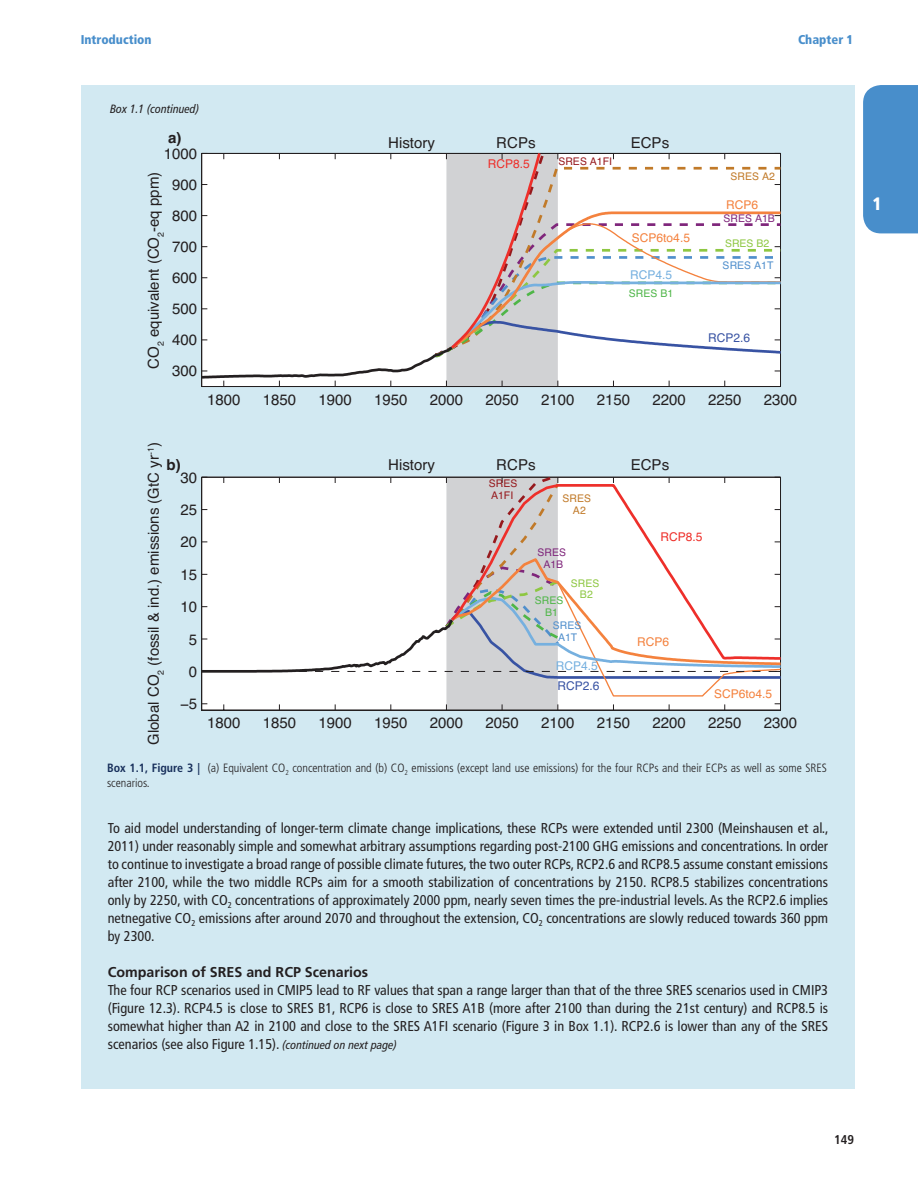
<style>
.page{position:relative;width:918px;height:1188px;background:#fff}
.page>*{position:absolute;margin:0;border:0;box-sizing:border-box;transform-origin:0 0}
.t1{font:900 condensed 18px "Frutiger LT Pro";color:#fff}
.t2{font:15px "Helvetica";color:#231f20}
.t3{font:700 15px "Helvetica";color:#231f20}
.Body{font:condensed 14.25px/18px "Frutiger LT Pro";color:#231f20;text-align:justify}
.Body-2{font:700 14.25px "Frutiger LT Pro";color:#231f20}
.t4{font:900 condensed 12.75px "Frutiger LT Pro";color:#488ecb}
.t5{font:700 condensed 12.75px "Frutiger LT Pro";color:#231f20}
.Figure_Caption{font:300 condensed 12px/15px "Frutiger LT Pro";color:#231f20}
.t6{font:12px "Helvetica";color:#f4823e}
.Box_Body{font:italic condensed 12px "Frutiger LT Pro";color:#231f20}
.t7{font:12px "Helvetica";color:#3853a3}
.t8{font:12px "Helvetica";color:#76b0df}
.t9{font:12px "Helvetica";color:#ee2f2a}
.t10{font:10.5px/12px "Helvetica";color:#96191d}
.t11{font:10.5px/12px "Helvetica";color:#7f267b;text-align:center}
.t12{font:10.5px/12px "Helvetica";color:#508fcc;text-align:center}
.t13{font:10.5px/12px "Helvetica";color:#c17a29;text-align:center}
.t14{font:10.5px/12px "Helvetica";color:#4fb648;text-align:center}
.t15{font:10.5px/10.6px "Helvetica";color:#8ec742;text-align:center}
.s1{font-weight:700;color:#172f5b}
.s2{font-style:italic;font-size:12px}
</style>
<div class="page">
<div style="left:863px;top:85px;width:55px;height:148px;background:#488ecb"></div>
<div style="left:81px;top:85px;width:773px;height:1004px;background:#d2e9f2"></div>
<svg style="left:201px;top:152px;width:580px;height:235px;background:#eeeded"></svg>
<hr style="left:201px;top:477px;width:1px;height:233px;background:#231f20">
<hr style="left:202px;top:710px;width:579px;height:1px;background:#231f20">
<svg style="left:202px;top:476px;width:579px;height:234px;background:#efeded"></svg>
<p class="t4" style="left:81px;top:32px;width:72px">Introduction</p>
<p class="t4" style="left:798px;top:32px;width:57px">Chapter 1</p>
<p class="Box_Body" style="left:110px;top:102px;width:91px">Box 1.1 (continued)</p>
<p class="t3" style="left:168px;top:126px;width:15px">a)</p>
<p class="t2" style="left:388px;top:131px;width:48px">History</p>
<p class="t2" style="left:496px;top:131px;width:41px">RCPs</p>
<p class="t2" style="left:631px;top:131px;width:40px">ECPs</p>
<p class="t2" style="left:164px;top:142px;width:35px">1000</p>
<p class="t10" style="left:558px;top:156px;width:55px">SRES A1FI</p>
<p class="t9" style="left:488px;top:155px;width:44px">RCP8.5</p>
<p class="t2" style="left:142px;top:369px;width:198px;rotate:-90deg">CO<sub>2</sub> equivalent (CO<sub>2</sub>-eq ppm)</p>
<p class="t2" style="left:172px;top:173px;width:27px">900</p>
<p class="t2" style="left:172px;top:204px;width:27px">800</p>
<p class="t2" style="left:172px;top:235px;width:27px">700</p>
<p class="t2" style="left:172px;top:266px;width:27px">600</p>
<p class="t2" style="left:172px;top:298px;width:27px">500</p>
<p class="t2" style="left:172px;top:329px;width:27px">400</p>
<p class="t2" style="left:172px;top:360px;width:27px">300</p>
<p class="t6" style="left:632px;top:229px;width:60px">SCP6to4.5</p>
<p class="t8" style="left:630px;top:265px;width:44px">RCP4.5</p>
<p class="t14" style="left:629px;top:288px;width:46px">SRES B1</p>
<p class="t13" style="left:731px;top:170px;width:46px">SRES A2</p>
<p class="t6" style="left:726px;top:195px;width:34px">RCP6</p>
<p class="t11" style="left:724px;top:213px;width:53px">SRES A1B</p>
<p class="t15" style="left:725px;top:238px;width:46px">SRES B2</p>
<p class="t12" style="left:723px;top:259px;width:52px">SRES A1T</p>
<p class="t7" style="left:708px;top:329px;width:44px">RCP2.6</p>
<p class="t2" style="left:207px;top:388px;width:35px">1800</p>
<p class="t2" style="left:263px;top:388px;width:35px">1850</p>
<p class="t2" style="left:319px;top:388px;width:35px">1900</p>
<p class="t2" style="left:374px;top:388px;width:35px">1950</p>
<p class="t2" style="left:430px;top:388px;width:35px">2000</p>
<p class="t2" style="left:485px;top:388px;width:35px">2050</p>
<p class="t2" style="left:541px;top:388px;width:35px">2100</p>
<p class="t2" style="left:597px;top:388px;width:35px">2150</p>
<p class="t2" style="left:652px;top:388px;width:35px">2200</p>
<p class="t2" style="left:708px;top:388px;width:35px">2250</p>
<p class="t2" style="left:764px;top:388px;width:35px">2300</p>
<p class="t2" style="left:142px;top:745px;width:304px;rotate:-90deg">Global CO<sub>2</sub> (fossil &amp; ind.) emissions (GtC yr<sup>-1</sup>)</p>
<p class="t3" style="left:167px;top:452px;width:16px">b)</p>
<p class="t2" style="left:388px;top:453px;width:48px">History</p>
<p class="t2" style="left:496px;top:453px;width:41px">RCPs</p>
<p class="t2" style="left:631px;top:453px;width:40px">ECPs</p>
<p class="t2" style="left:181px;top:466px;width:18px">30</p>
<p class="t10" style="left:489px;top:477px;width:30px">SRES<br>A1FI</p>
<p class="t13" style="left:563px;top:493px;width:30px">SRES<br>A2</p>
<p class="t2" style="left:181px;top:498px;width:18px">25</p>
<p class="t9" style="left:660px;top:528px;width:44px">RCP8.5</p>
<p class="t2" style="left:181px;top:531px;width:18px">20</p>
<p class="t11" style="left:537px;top:547px;width:30px">SRES<br>A1B</p>
<p class="t2" style="left:181px;top:563px;width:18px">15</p>
<p class="t15" style="left:571px;top:578px;width:30px">SRES<br>B2</p>
<p class="t14" style="left:535px;top:595px;width:30px">SRES<br>B1</p>
<p class="t2" style="left:181px;top:595px;width:18px">10</p>
<p class="t12" style="left:553px;top:620px;width:30px">SRES<br>A1T</p>
<p class="t2" style="left:189px;top:628px;width:10px">5</p>
<p class="t6" style="left:637px;top:633px;width:34px">RCP6</p>
<p class="t8" style="left:556px;top:656px;width:44px">RCP4.5</p>
<p class="t2" style="left:189px;top:660px;width:10px">0</p>
<p class="t7" style="left:558px;top:677px;width:44px">RCP2.6</p>
<p class="t6" style="left:714px;top:684px;width:60px">SCP6to4.5</p>
<p class="t2" style="left:180px;top:692px;width:19px">−5</p>
<p class="t2" style="left:207px;top:712px;width:35px">1800</p>
<p class="t2" style="left:263px;top:712px;width:35px">1850</p>
<p class="t2" style="left:319px;top:712px;width:35px">1900</p>
<p class="t2" style="left:374px;top:712px;width:35px">1950</p>
<p class="t2" style="left:430px;top:712px;width:35px">2000</p>
<p class="t2" style="left:485px;top:712px;width:35px">2050</p>
<p class="t2" style="left:541px;top:712px;width:35px">2100</p>
<p class="t2" style="left:597px;top:712px;width:35px">2150</p>
<p class="t2" style="left:652px;top:712px;width:35px">2200</p>
<p class="t2" style="left:708px;top:712px;width:35px">2250</p>
<p class="t2" style="left:764px;top:712px;width:35px">2300</p>
<p class="Figure_Caption" style="left:107px;top:761px;width:721px"><span class="s1">Box 1.1, Figure 3 |</span> (a) Equivalent CO<sub>2</sub> concentration and (b) CO<sub>2</sub> emissions (except land use emissions) for the four RCPs and their ECPs as well as some SRES scenarios.</p>
<p class="Body" style="left:108px;top:819px;width:722px">To aid model understanding of longer-term climate change implications, these RCPs were extended until 2300 (Meinshausen et al., 2011) under reasonably simple and somewhat arbitrary assumptions regarding post-2100 GHG emissions and concentrations. In order to continue to investigate a broad range of possible climate futures, the two outer RCPs, RCP2.6 and RCP8.5 assume constant emissions after 2100, while the two middle RCPs aim for a smooth stabilization of concentrations by 2150. RCP8.5 stabilizes concentrations only by 2250, with CO<sub>2</sub> concentrations of approximately 2000 ppm, nearly seven times the pre-industrial levels. As the RCP2.6 implies netnegative CO<sub>2</sub> emissions after around 2070 and throughout the extension, CO<sub>2</sub> concentrations are slowly reduced towards 360 ppm by 2300.</p>
<p class="Body-2" style="left:108px;top:963px;width:262px">Comparison of SRES and RCP Scenarios</p>
<p class="Body" style="left:108px;top:981px;width:722px">The four RCP scenarios used in CMIP5 lead to RF values that span a range larger than that of the three SRES scenarios used in CMIP3 (Figure 12.3). RCP4.5 is close to SRES B1, RCP6 is close to SRES A1B (more after 2100 than during the 21st century) and RCP8.5 is somewhat higher than A2 in 2100 and close to the SRES A1FI scenario (Figure 3 in Box 1.1). RCP2.6 is lower than any of the SRES scenarios (see also Figure 1.15). <span class="s2">(continued on next page)</span></p>
<p class="t1" style="left:873px;top:193px;width:11px">1</p>
<p class="t5" style="left:834px;top:1132px;width:21px">149</p>
</div>
